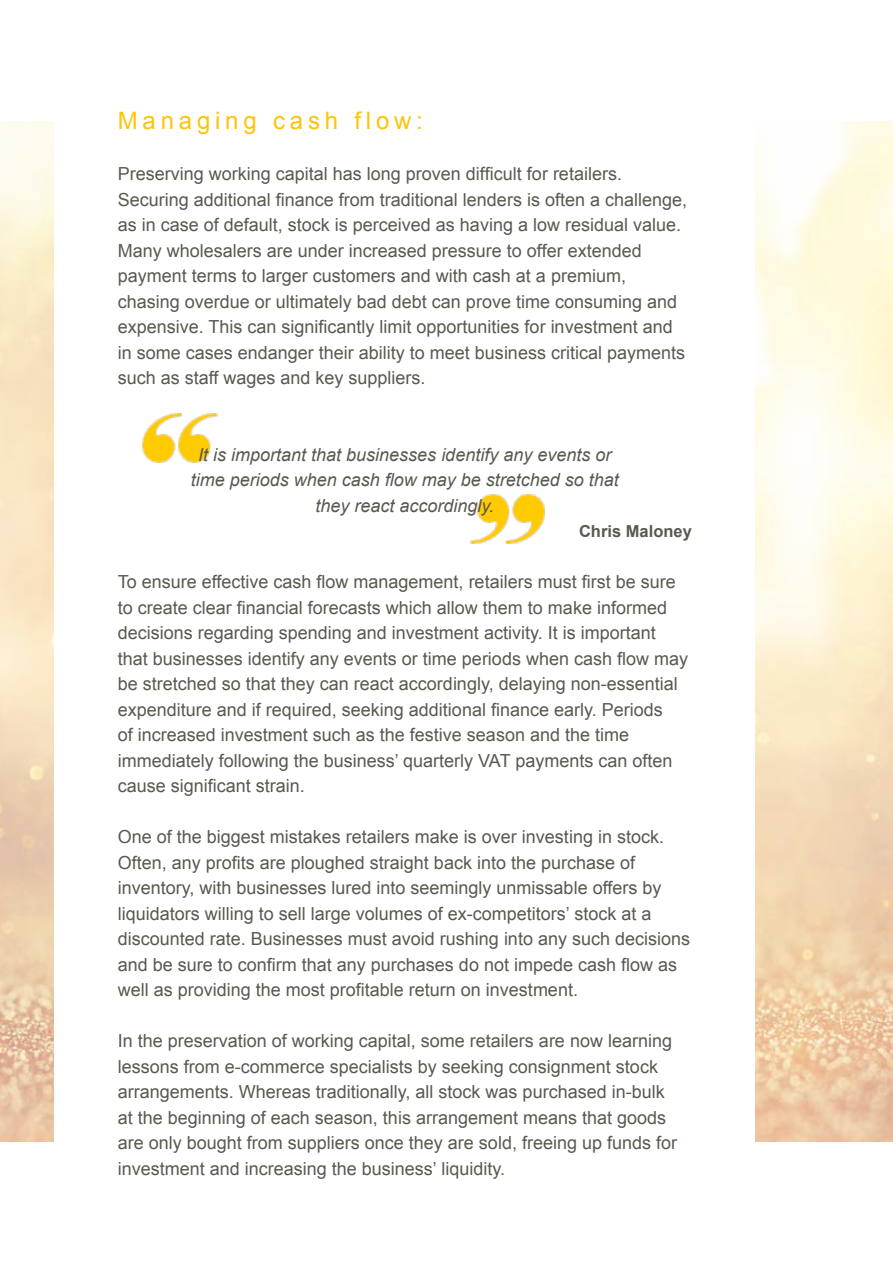
<style>
.page{position:relative;width:893px;height:1263px;background:#fff}
.page>*{position:absolute;margin:0;border:0;box-sizing:border-box;transform-origin:0 0}
.t1{font:24px "Arial";letter-spacing:.2em;color:#fdc40a}
.t2{font:18px/25.5px "Arial";color:#59594f}
.t3{font:italic 18px/25.5px "Arial";color:#59594f;text-align:center}
.t4{font:700 16.5px "Arial";color:#59594f}
</style>
<div class="page">
<img style="left:0;top:121px;width:893px;height:1021px">
<div style="left:54px;top:54px;width:701px;height:1155px;background:#fff"></div>
<img style="left:470px;top:494px;width:75px;height:50px">
<img style="left:142px;top:413px;width:76px;height:50px">
<h1 class="t1" style="left:118px;top:105px;width:307px">Managing cash flow:</h1>
<p class="t2" style="left:118px;top:161px;width:571px">Preserving working capital has long proven difficult for retailers.<br>Securing additional finance from traditional lenders is often a challenge, as in case of default, stock is perceived as having a low residual value.<br>Many wholesalers are under increased pressure to offer extended payment terms to larger customers and with cash at a premium, chasing overdue or ultimately bad debt can prove time consuming and expensive. This can significantly limit opportunities for investment and in some cases endanger their ability to meet business critical payments such as staff wages and key suppliers.</p>
<p class="t3" style="left:191px;top:442px;width:430px">It is important that businesses identify any events or time periods when cash flow may be stretched so that they react accordingly.</p>
<p class="t4" style="left:579px;top:520px;width:114px">Chris Maloney</p>
<p class="t2" style="left:118px;top:569px;width:572px">To ensure effective cash flow management, retailers must first be sure to create clear financial forecasts which allow them to make informed decisions regarding spending and investment activity. It is important that businesses identify any events or time periods when cash flow may be stretched so that they can react accordingly, delaying non-essential expenditure and if required, seeking additional finance early. Periods<br>of increased investment such as the festive season and the time immediately following the business’ quarterly VAT payments can often cause significant strain.</p>
<p class="t2" style="left:118px;top:824px;width:574px">One of the biggest mistakes retailers make is over investing in stock.<br>Often, any profits are ploughed straight back into the purchase of inventory, with businesses lured into seemingly unmissable offers by liquidators willing to sell large volumes of ex-competitors’ stock at a discounted rate. Businesses must avoid rushing into any such decisions and be sure to confirm that any purchases do not impede cash flow as well as providing the most profitable return on investment.</p>
<p class="t2" style="left:118px;top:1028px;width:561px">In the preservation of working capital, some retailers are now learning lessons from e-commerce specialists by seeking consignment stock arrangements. Whereas traditionally, all stock was purchased in-bulk at the beginning of each season, this arrangement means that goods are only bought from suppliers once they are sold, freeing up funds for investment and increasing the business’ liquidity.</p>
</div>
